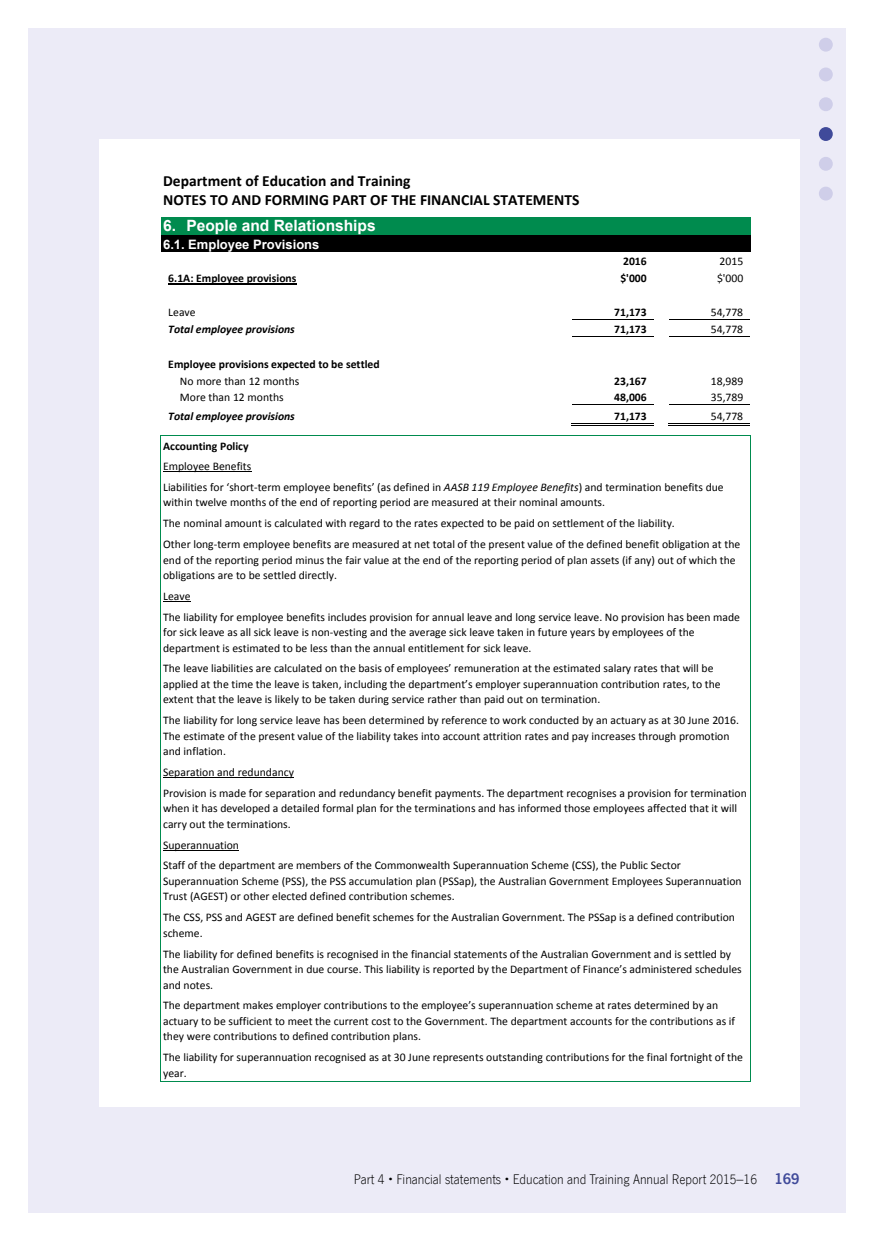
<style>
.page{position:relative;width:874px;height:1241px;background:#fff}
.page>*{position:absolute;margin:0;border:0;box-sizing:border-box;transform-origin:0 0}
.t1{font:700 15.58px/18.9px "Calibri";color:#000}
.t2{font:700 15.58px "Arial";color:#fff}
.t3{font:300 14px "News Gothic Com";color:#000}
.t4{font:700 12.95px "Arial";color:#fff}
.t5{font:11.72px/15.6px "Calibri";color:#000}
.t6{font:700 11.72px/16.8px "Calibri";color:#000}
.t7{font:italic 700 11.72px "Calibri";color:#000}
.s1{font-weight:400}
.s2{font-weight:700}
.s3{font-style:italic}
.s4{font-weight:700;font-size:15.75px;color:#404a9a}
</style>
<div class="page">
<div style="left:0;top:2px;width:873px;height:1236px;background:#ecebf7"></div>
<div style="left:818px;top:127px;width:14px;height:14px;background:#404a9a;border-radius:50%"></div>
<div style="left:818px;top:38px;width:14px;height:14px;background:#cfcee9;border-radius:50%"></div>
<div style="left:818px;top:67px;width:14px;height:14px;background:#cfcee9;border-radius:50%"></div>
<div style="left:818px;top:97px;width:14px;height:14px;background:#cfcee9;border-radius:50%"></div>
<div style="left:818px;top:157px;width:14px;height:14px;background:#cfcee9;border-radius:50%"></div>
<div style="left:818px;top:187px;width:14px;height:13px;background:#cfcee9;border-radius:50%"></div>
<div style="left:0;top:0;width:873px;height:1240px;border:28px solid #fff"></div>
<div style="left:99px;top:139px;width:700px;height:967px;background:#fff"></div>
<div style="left:161px;top:217px;width:589px;height:18px;background:#008b4e"></div>
<div style="left:161px;top:235px;width:589px;height:17px;background:#000"></div>
<hr style="left:168px;top:283px;width:128px;height:1px;background:#000">
<hr style="left:572px;top:319px;width:81px;height:1px;background:#000">
<hr style="left:669px;top:319px;width:80px;height:1px;background:#000">
<hr style="left:572px;top:336px;width:81px;height:1px;background:#000">
<hr style="left:669px;top:336px;width:80px;height:1px;background:#000">
<hr style="left:572px;top:404px;width:81px;height:1px;background:#000">
<hr style="left:669px;top:404px;width:80px;height:1px;background:#000">
<hr style="left:571px;top:424px;width:82px;height:1px;background:#000">
<hr style="left:571px;top:423px;width:82px;height:1px;background:#000">
<hr style="left:668px;top:424px;width:81px;height:1px;background:#000">
<hr style="left:668px;top:423px;width:81px;height:1px;background:#000">
<hr style="left:161px;top:435px;width:589px;height:1px;background:#008b4e">
<hr style="left:163px;top:471px;width:88px;height:1px;background:#000">
<hr style="left:163px;top:777px;width:131px;height:1px;background:#000">
<hr style="left:163px;top:849px;width:76px;height:1px;background:#000">
<hr style="left:161px;top:1080px;width:589px;height:1px;background:#008b4e">
<svg style="left:160px;top:435px;width:30px;height:646px"></svg>
<svg style="left:750px;top:435px;width:1px;height:646px"></svg>
<p class="t1" style="left:163px;top:171px;width:417px">Department of Education and Training<br>NOTES TO AND FORMING PART OF THE FINANCIAL STATEMENTS</p>
<p class="t2" style="left:163px;top:215px;width:214px">6. People and Relationships</p>
<p class="t4" style="left:163px;top:236px;width:158px">6.1. Employee Provisions</p>
<p class="t6" style="left:622px;top:253px;width:25px">2016</p>
<p class="t5" style="left:719px;top:254px;width:25px">2015</p>
<p class="t6" style="left:168px;top:270px;width:130px">6.1A: Employee provisions</p>
<p class="t6" style="left:620px;top:270px;width:28px">$'000</p>
<p class="t5" style="left:716px;top:270px;width:28px">$'000</p>
<p class="t5" style="left:168px;top:304px;width:29px">Leave</p>
<p class="t6" style="left:614px;top:303px;width:34px">71,173</p>
<p class="t5" style="left:710px;top:304px;width:34px">54,778</p>
<p class="t7" style="left:168px;top:322px;width:128px">Total employee provisions</p>
<p class="t6" style="left:614px;top:321px;width:34px">71,173</p>
<p class="t5" style="left:710px;top:322px;width:34px">54,778</p>
<p class="t6" style="left:180px;top:355px;width:201px;text-indent:-12px">Employee provisions expected to be settled<br><span class="s1">No more than 12 months</span></p>
<p class="t6" style="left:614px;top:372px;width:34px">23,167</p>
<p class="t5" style="left:710px;top:373px;width:34px">18,989</p>
<p class="t5" style="left:180px;top:390px;width:105px">More than 12 months</p>
<p class="t6" style="left:614px;top:389px;width:34px">48,006</p>
<p class="t5" style="left:710px;top:390px;width:34px">35,789</p>
<p class="t7" style="left:168px;top:408px;width:128px">Total employee provisions</p>
<p class="t6" style="left:614px;top:407px;width:34px">71,173</p>
<p class="t5" style="left:710px;top:408px;width:34px">54,778</p>
<p class="t5" style="left:163px;top:435px;width:562px;line-height:20.8px"><span class="s2">Accounting Policy<br></span>Employee Benefits<br>Liabilities for ‘short-term employee benefits’ (as defined in <span class="s3">AASB 119 Employee Benefits</span>) and termination benefits due</p>
<p class="t5" style="left:163px;top:492px;width:578px;line-height:20.8px">within twelve months of the end of reporting period are measured at their nominal amounts.<br>The nominal amount is calculated with regard to the rates expected to be paid on settlement of the liability.<br>Other long-term employee benefits are measured at net total of the present value of the defined benefit obligation at the</p>
<p class="t5" style="left:163px;top:552px;width:573px">end of the reporting period minus the fair value at the end of the reporting period of plan assets (if any) out of which the obligations are to be settled directly.</p>
<p class="t5" style="left:163px;top:585px;width:578px;line-height:20.8px">Leave<br>The liability for employee benefits includes provision for annual leave and long service leave. No provision has been made</p>
<p class="t5" style="left:163px;top:624px;width:532px">for sick leave as all sick leave is non-vesting and the average sick leave taken in future years by employees of the department is estimated to be less than the annual entitlement for sick leave.</p>
<p class="t5" style="left:163px;top:660px;width:559px">The leave liabilities are calculated on the basis of employees’ remuneration at the estimated salary rates that will be applied at the time the leave is taken, including the department’s employer superannuation contribution rates, to the extent that the leave is likely to be taken during service rather than paid out on termination.</p>
<p class="t5" style="left:163px;top:712px;width:577px">The liability for long service leave has been determined by reference to work conducted by an actuary as at 30 June 2016.<br>The estimate of the present value of the liability takes into account attrition rates and pay increases through promotion and inflation.</p>
<p class="t5" style="left:163px;top:761px;width:585px;line-height:20.8px">Separation and redundancy<br>Provision is made for separation and redundancy benefit payments. The department recognises a provision for termination</p>
<p class="t5" style="left:163px;top:800px;width:575px">when it has developed a detailed formal plan for the terminations and has informed those employees affected that it will carry out the terminations.</p>
<p class="t5" style="left:163px;top:834px;width:519px;line-height:20.8px">Superannuation<br>Staff of the department are members of the Commonwealth Superannuation Scheme (CSS), the Public Sector</p>
<p class="t5" style="left:163px;top:873px;width:579px">Superannuation Scheme (PSS), the PSS accumulation plan (PSSap), the Australian Government Employees Superannuation<br>Trust (AGEST) or other elected defined contribution schemes.</p>
<p class="t5" style="left:163px;top:909px;width:573px">The CSS, PSS and AGEST are defined benefit schemes for the Australian Government. The PSSap is a defined contribution scheme.</p>
<p class="t5" style="left:163px;top:945px;width:580px">The liability for defined benefits is recognised in the financial statements of the Australian Government and is settled by the Australian Government in due course. This liability is reported by the Department of Finance’s administered schedules and notes.</p>
<p class="t5" style="left:163px;top:997px;width:573px">The department makes employer contributions to the employee’s superannuation scheme at rates determined by an actuary to be sufficient to meet the current cost to the Government. The department accounts for the contributions as if they were contributions to defined contribution plans.</p>
<p class="t5" style="left:163px;top:1049px;width:581px">The liability for superannuation recognised as at 30 June represents outstanding contributions for the final fortnight of the year.</p>
<p class="t3" style="left:354px;top:1171px;width:447px">Part 4 Financial statements Education and Training Annual Report 2015–16 <span class="s4">169</span></p>
</div>
